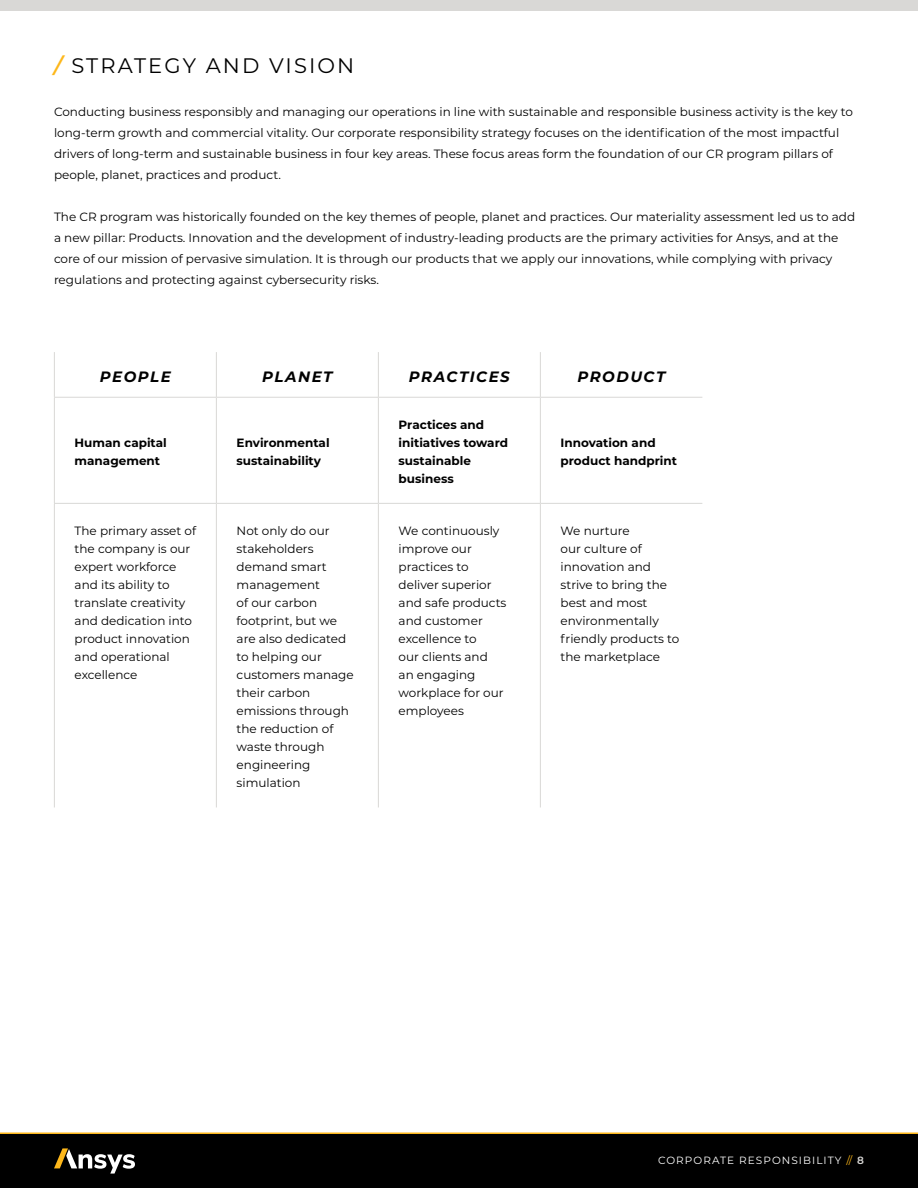
<style>
.page{position:relative;width:918px;height:1188px;background:#fff}
.page>*{position:absolute;margin:0;border:0;box-sizing:border-box;transform-origin:0 0}
.t1{font:21px "Montserrat";letter-spacing:.1em;color:#000}
.t2{font:italic 700 15px "Montserrat";letter-spacing:.1em;color:#000}
.t3{font:12px/18px "Montserrat";color:#000}
.t4{font:700 12px/18px "Montserrat";color:#000}
.t5{font:10.5px "Montserrat";letter-spacing:.1em;color:#fff}
.s1{font-weight:600;font-style:italic;color:#fdb71a}
.s2{color:#fdb71a}
.s3{font-weight:600;color:#d9d8d6}
</style>
<div class="page">
<div style="left:0;top:1134px;width:918px;height:54px;background:#000"></div>
<hr style="left:0;top:1132px;width:918px;height:2px;background:#fdb71a">
<svg style="left:54px;top:1148px;width:81px;height:26px"></svg>
<div style="left:0;top:0;width:918px;height:10px;background:#d9d8d6"></div>
<hr style="left:54px;top:352px;width:1px;height:45px;background:#d9d8d6">
<hr style="left:216px;top:352px;width:1px;height:45px;background:#d9d8d6">
<hr style="left:378px;top:352px;width:1px;height:45px;background:#d9d8d6">
<hr style="left:540px;top:352px;width:1px;height:45px;background:#d9d8d6">
<hr style="left:54px;top:397px;width:162px;height:1px;background:#d9d8d6">
<hr style="left:54px;top:398px;width:1px;height:105px;background:#d9d8d6">
<hr style="left:216px;top:397px;width:162px;height:1px;background:#d9d8d6">
<hr style="left:216px;top:398px;width:1px;height:105px;background:#d9d8d6">
<hr style="left:378px;top:397px;width:162px;height:1px;background:#d9d8d6">
<hr style="left:378px;top:398px;width:1px;height:105px;background:#d9d8d6">
<hr style="left:540px;top:397px;width:162px;height:1px;background:#d9d8d6">
<hr style="left:540px;top:398px;width:1px;height:105px;background:#d9d8d6">
<hr style="left:54px;top:503px;width:162px;height:1px;background:#d9d8d6">
<hr style="left:54px;top:504px;width:1px;height:303px;background:#d9d8d6">
<hr style="left:216px;top:503px;width:162px;height:1px;background:#d9d8d6">
<hr style="left:216px;top:504px;width:1px;height:303px;background:#d9d8d6">
<hr style="left:378px;top:503px;width:162px;height:1px;background:#d9d8d6">
<hr style="left:378px;top:504px;width:1px;height:303px;background:#d9d8d6">
<hr style="left:540px;top:503px;width:162px;height:1px;background:#d9d8d6">
<hr style="left:540px;top:504px;width:1px;height:303px;background:#d9d8d6">
<h1 class="t1" style="left:54px;top:51px;width:302px"><span class="s1">/</span> STRATEGY AND VISION</h1>
<p class="t3" style="left:54px;top:101px;width:801px;line-height:21px">Conducting business responsibly and managing our operations in line with sustainable and responsible business activity is the key to long-term growth and commercial vitality. Our corporate responsibility strategy focuses on the identification of the most impactful drivers of long-term and sustainable business in four key areas. These focus areas form the foundation of our CR program pillars of people, planet, practices and product.</p>
<p class="t3" style="left:54px;top:206px;width:803px;line-height:21px">The CR program was historically founded on the key themes of people, planet and practices. Our materiality assessment led us to add a new pillar: Products. Innovation and the development of industry-leading products are the primary activities for Ansys, and at the core of our mission of pervasive simulation. It is through our products that we apply our innovations, while complying with privacy regulations and protecting against cybersecurity risks.</p>
<p class="t2" style="left:100px;top:366px;width:72px">PEOPLE</p>
<p class="t2" style="left:262px;top:366px;width:72px">PLANET</p>
<p class="t2" style="left:409px;top:366px;width:102px">PRACTICES</p>
<p class="t2" style="left:577px;top:366px;width:89px">PRODUCT</p>
<p class="t4" style="left:75px;top:433px;width:94px">Human capital management</p>
<p class="t4" style="left:237px;top:433px;width:94px">Environmental sustainability</p>
<p class="t4" style="left:399px;top:415px;width:111px">Practices and initiatives toward sustainable business</p>
<p class="t4" style="left:561px;top:433px;width:118px">Innovation and product handprint</p>
<p class="t3" style="left:75px;top:522px;width:123px">The primary asset of the company is our expert workforce and its ability to translate creativity and dedication into product innovation and operational excellence</p>
<p class="t3" style="left:237px;top:522px;width:119px">Not only do our stakeholders demand smart management<br>of our carbon footprint, but we are also dedicated to helping our customers manage their carbon emissions through the reduction of waste through engineering simulation</p>
<p class="t3" style="left:399px;top:522px;width:109px">We continuously improve our practices to deliver superior and safe products and customer excellence to<br>our clients and<br>an engaging workplace for our employees</p>
<p class="t3" style="left:561px;top:522px;width:120px">We nurture<br>our culture of innovation and strive to bring the best and most environmentally friendly products to the marketplace</p>
<p class="t5" style="left:658px;top:1153px;width:207px">CORPORATE RESPONSIBILITY <span class="s2">//</span> <span class="s3">8</span></p>
</div>
